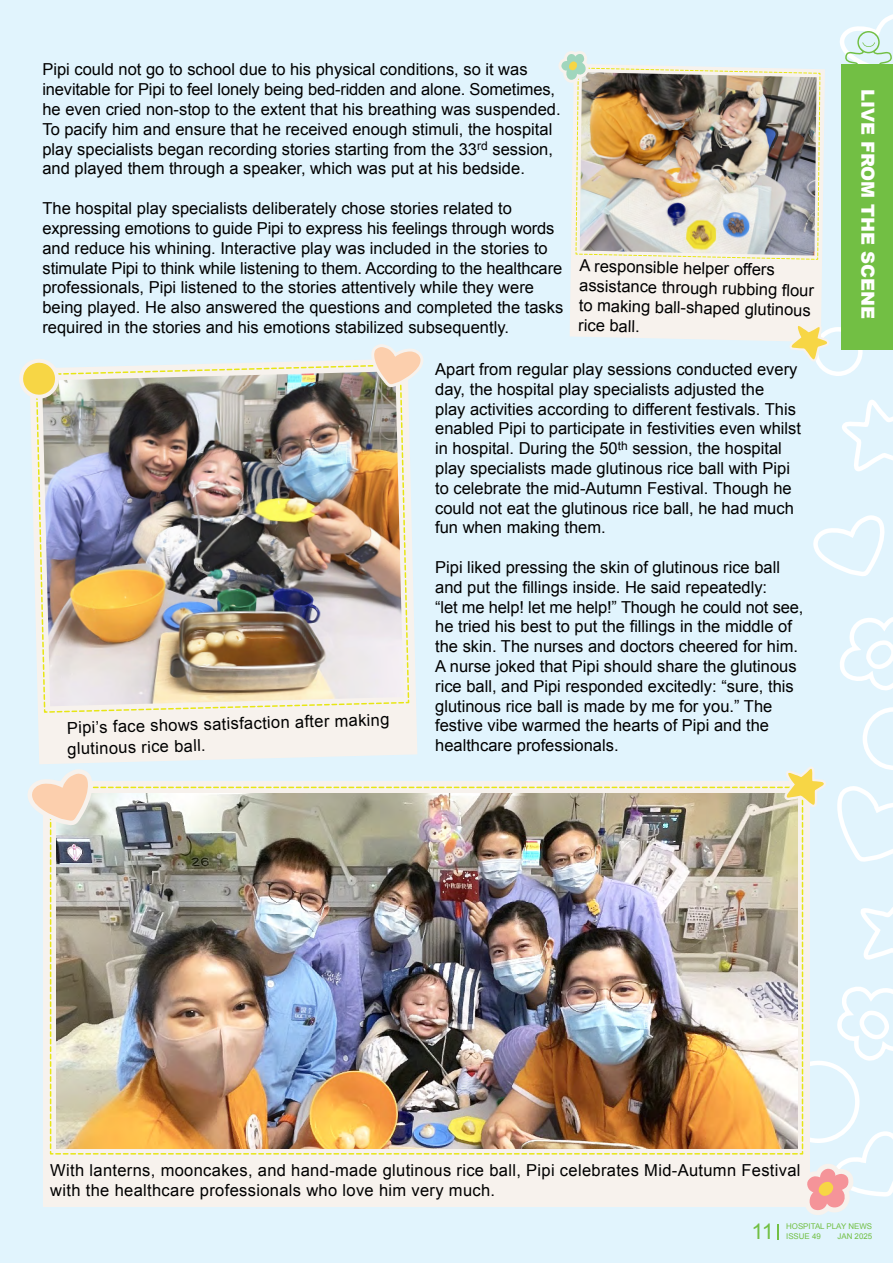
<style>
.page{position:relative;width:893px;height:1263px;background:#e1f4fd}
.page>*{position:absolute;margin:0;border:0;box-sizing:border-box;transform-origin:0 0}
.t1{font:21.6px "Arial";color:#72bf44}
.t2{font:900 18px "Arial";color:#fff}
.t3{font:16.5px/19.8px "Arial";color:#000}
.t4{font:16.5px/19.8px "Arial";letter-spacing:.02em;color:#000}
.t5{font:7.95px/9.8px "Arial";color:#72bf44}
</style>
<div class="page">
<svg style="left:777px;top:1224px;width:1px;height:15px"></svg>
<div style="left:570px;top:69px;width:255px;height:255px;background:#f7f2ed"></div>
<img style="left:558px;top:51px;width:263px;height:209px">
<img style="left:19px;top:324px;width:874px;height:891px">
<div style="left:842px;top:64px;width:51px;height:286px;background:#72bf44"></div>
<svg style="left:840px;top:14px;width:53px;height:62px"></svg>
<p class="t3" style="left:42px;top:60px;width:520px">Pipi could not go to school due to his physical conditions, so it was inevitable for Pipi to feel lonely being bed-ridden and alone. Sometimes, he even cried non-stop to the extent that his breathing was suspended.<br>To pacify him and ensure that he received enough stimuli, the hospital play specialists began recording stories starting from the 33<sup>rd</sup> session, and played them through a speaker, which was put at his bedside.</p>
<p class="t3" style="left:42px;top:199px;width:522px">The hospital play specialists deliberately chose stories related to expressing emotions to guide Pipi to express his feelings through words and reduce his whining. Interactive play was included in the stories to stimulate Pipi to think while listening to them. According to the healthcare professionals, Pipi listened to the stories attentively while they were being played. He also answered the questions and completed the tasks required in the stories and his emotions stabilized subsequently.</p>
<p class="t3" style="left:580px;top:256px;width:236px;rotate:1deg">A responsible helper offers assistance through rubbing fl our to making ball-shaped glutinous rice ball.</p>
<p class="t3" style="left:67px;top:716px;width:324px;line-height:21.9px;rotate:-1deg">Pipi’s face shows satisfaction after making glutinous rice ball.</p>
<p class="t3" style="left:435px;top:359px;width:367px">Apart from regular play sessions conducted every day, the hospital play specialists adjusted the<br>play activities according to different festivals. This enabled Pipi to participate in festivities even whilst in hospital. During the 50<sup>th</sup> session, the hospital play specialists made glutinous rice ball with Pipi to celebrate the mid-Autumn Festival. Though he could not eat the glutinous rice ball, he had much fun when making them.</p>
<p class="t3" style="left:435px;top:557px;width:370px">Pipi liked pressing the skin of glutinous rice ball and put the fillings inside. He said repeatedly:<br>“let me help! let me help!” Though he could not see, he tried his best to put the fillings in the middle of the skin. The nurses and doctors cheered for him.<br>A nurse joked that Pipi should share the glutinous rice ball, and Pipi responded excitedly: “sure, this glutinous rice ball is made by me for you.” The festive vibe warmed the hearts of Pipi and the healthcare professionals.</p>
<p class="t2" style="left:881px;top:89px;width:232px;rotate:90deg">LIVE FROM THE SCENE</p>
<p class="t4" style="left:50px;top:1161px;width:752px">With lanterns, mooncakes, and hand-made glutinous rice ball, Pipi celebrates Mid-Autumn Festival with the healthcare professionals who love him very much.</p>
<h1 class="t1" style="left:751px;top:1218px;width:24px">11</h1>
<p class="t5" style="left:786px;top:1222px;width:87px">HOSPITAL PLAY NEWS<br>ISSUE 49</p>
<p class="t5" style="left:837px;top:1231px;width:36px">JAN 2025</p>
</div>
